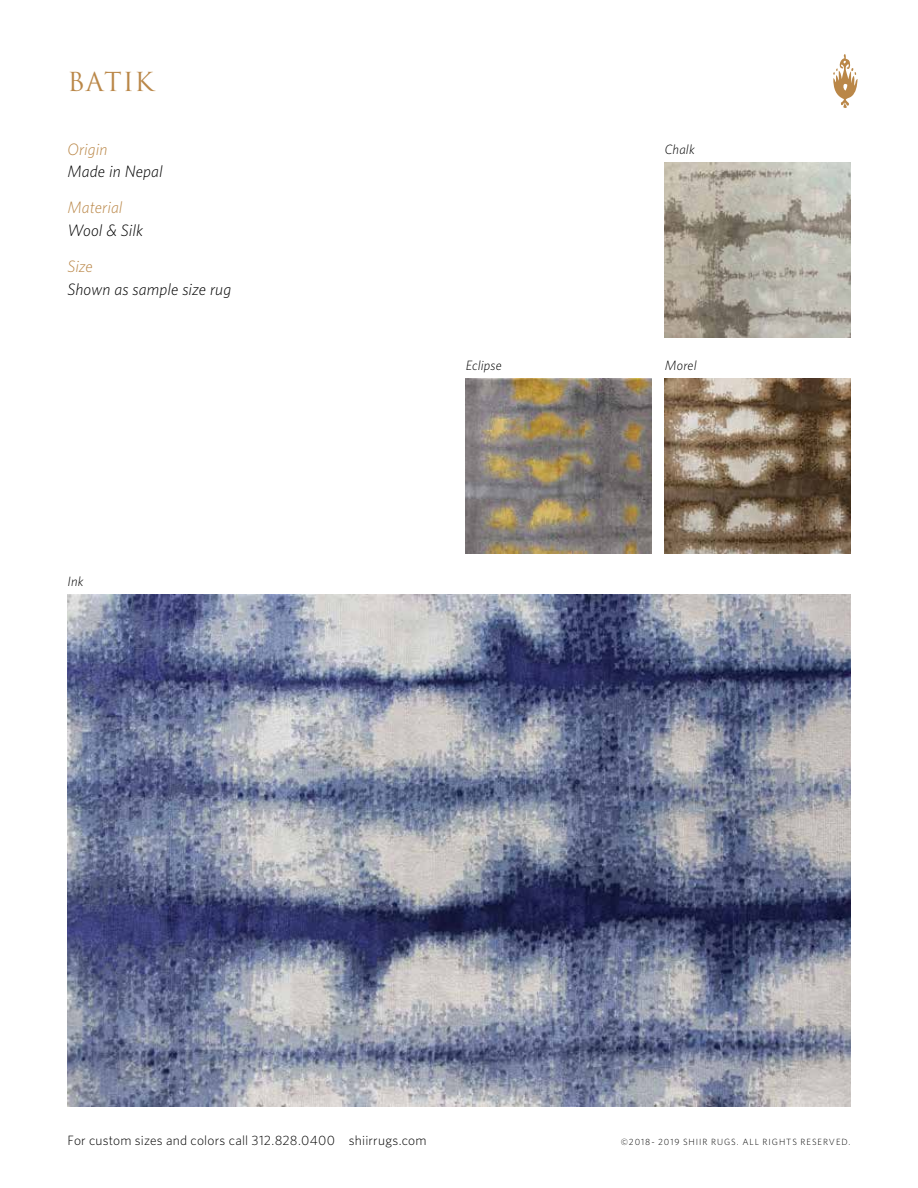
<style>
.page{position:relative;width:918px;height:1188px;background:#fff}
.page>*{position:absolute;margin:0;border:0;box-sizing:border-box;transform-origin:0 0}
.t1{font:25.5px "Trajan Pro";letter-spacing:.025em;color:#ba8748}
.t2{font:italic 300 16.5px "Whitney";letter-spacing:.005em;color:#000}
.t3{font:italic 300 16.5px "Whitney";letter-spacing:.005em;color:#ba8748}
.t4{font:300 13.5px "Whitney";letter-spacing:.015em;color:#000}
.t5{font:italic 300 13.5px "Whitney";letter-spacing:.01em;color:#000}
.t6{font:300 9px "Whitney";letter-spacing:.105em;color:#000}
</style>
<div class="page">
<svg style="left:833px;top:54px;width:25px;height:54px"></svg>
<img style="left:665px;top:162px;width:185px;height:176px">
<img style="left:665px;top:378px;width:185px;height:176px">
<img style="left:68px;top:594px;width:782px;height:513px">
<img style="left:466px;top:378px;width:185px;height:176px">
<h1 class="t1" style="left:68px;top:65px;width:88px">BATIK</h1>
<p class="t3" style="left:68px;top:138px;width:41px">Origin</p>
<p class="t2" style="left:68px;top:160px;width:97px">Made in Nepal</p>
<p class="t3" style="left:68px;top:196px;width:57px">Material</p>
<p class="t2" style="left:68px;top:219px;width:77px">Wool &amp; Silk</p>
<p class="t3" style="left:68px;top:255px;width:27px">Size</p>
<p class="t2" style="left:68px;top:278px;width:165px">Shown as sample size rug</p>
<p class="t5" style="left:68px;top:572px;width:18px">Ink</p>
<p class="t5" style="left:466px;top:356px;width:37px">Eclipse</p>
<p class="t5" style="left:665px;top:140px;width:31px">Chalk</p>
<p class="t5" style="left:665px;top:356px;width:33px">Morel</p>
<p class="t4" style="left:68px;top:1131px;width:361px">For custom sizes and colors call 312.828.0400 shiirrugs.com</p>
<p class="t6" style="left:621px;top:1136px;width:231px">©2018- 2019 SHIIR RUGS. ALL RIGHTS RESERVED.</p>
</div>
